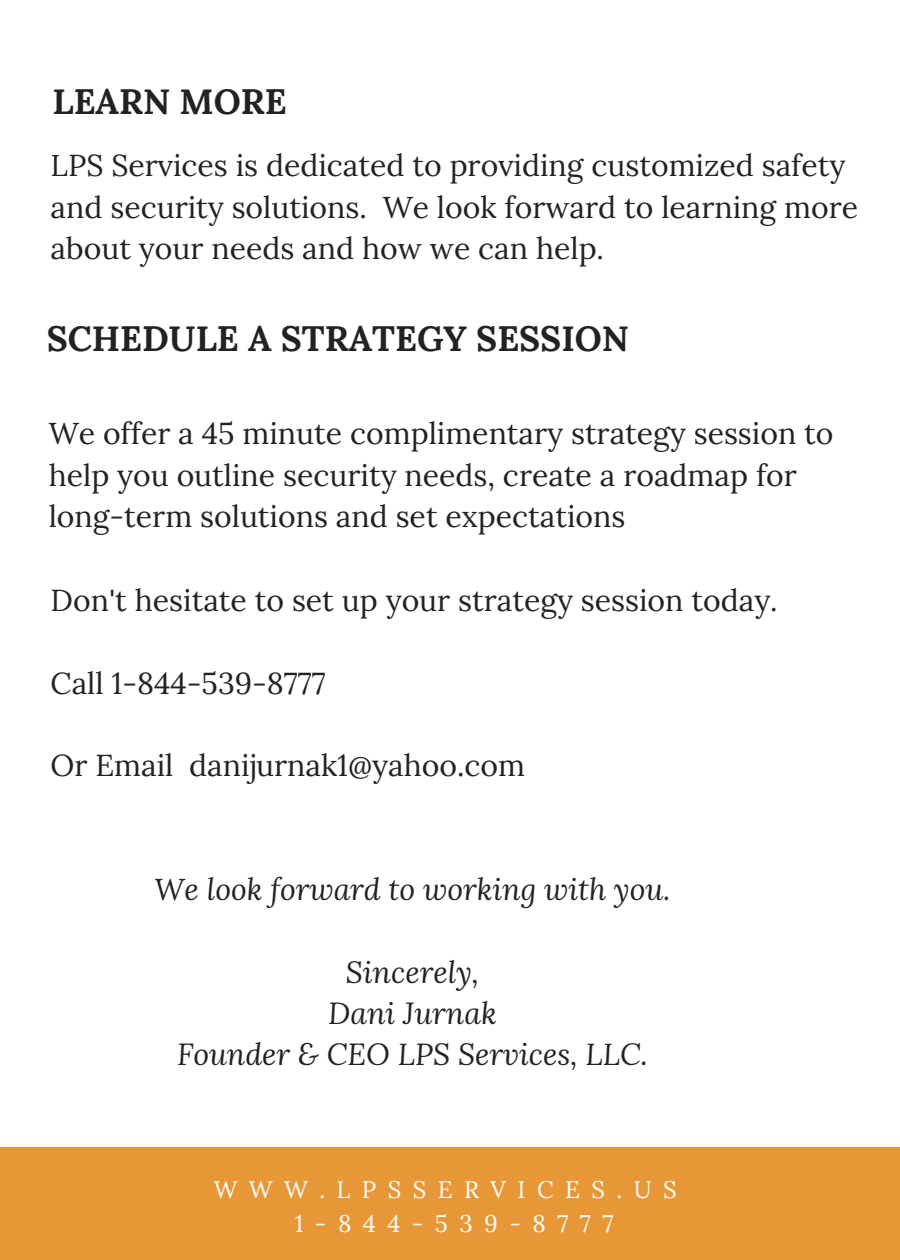
<style>
.page{position:relative;width:900px;height:1260px;background:#fff}
.page>*{position:absolute;margin:0;border:0;box-sizing:border-box;transform-origin:0 0}
.t1{font:700 35.25px "Lora";color:#222}
.t2{font:30.25px/41.2px "Lora";color:#222}
.t3{font:italic 30.25px/41.2px "Lora";color:#222;text-align:center}
.t4{font:24px/33.8px "Lora";letter-spacing:.48em;color:#fff}
</style>
<div class="page">
<div style="left:0;top:1148px;width:900px;height:112px;background:#e79735"></div>
<p class="t1" style="left:52px;top:79px;width:236px">LEARN MORE</p>
<p class="t2" style="left:51px;top:145px;width:809px">LPS Services is dedicated to providing customized safety and security solutions. We look forward to learning more about your needs and how we can help.</p>
<p class="t1" style="left:47px;top:315px;width:584px">SCHEDULE A STRATEGY SESSION</p>
<p class="t2" style="left:49px;top:413px;width:786px">We offer a 45 minute complimentary strategy session to help you outline security needs, create a roadmap for long-term solutions and set expectations</p>
<p class="t2" style="left:51px;top:580px;width:729px">Don't hesitate to set up your strategy session today.</p>
<p class="t2" style="left:51px;top:662px;width:276px">Call 1-844-539-8777</p>
<p class="t2" style="left:51px;top:745px;width:476px">Or Email danijurnak1@yahoo.com</p>
<p class="t3" style="left:155px;top:868px;width:517px">We look forward to working with you.</p>
<p class="t3" style="left:177px;top:950px;width:472px">Sincerely,<br>Dani Jurnak<br>Founder &amp; CEO LPS Services, LLC.</p>
<p class="t4" style="left:295px;top:1172px;width:383px;text-indent:-81px">WWW.LPSSERVICES.US<br>1-844-539-8777</p>
</div>
